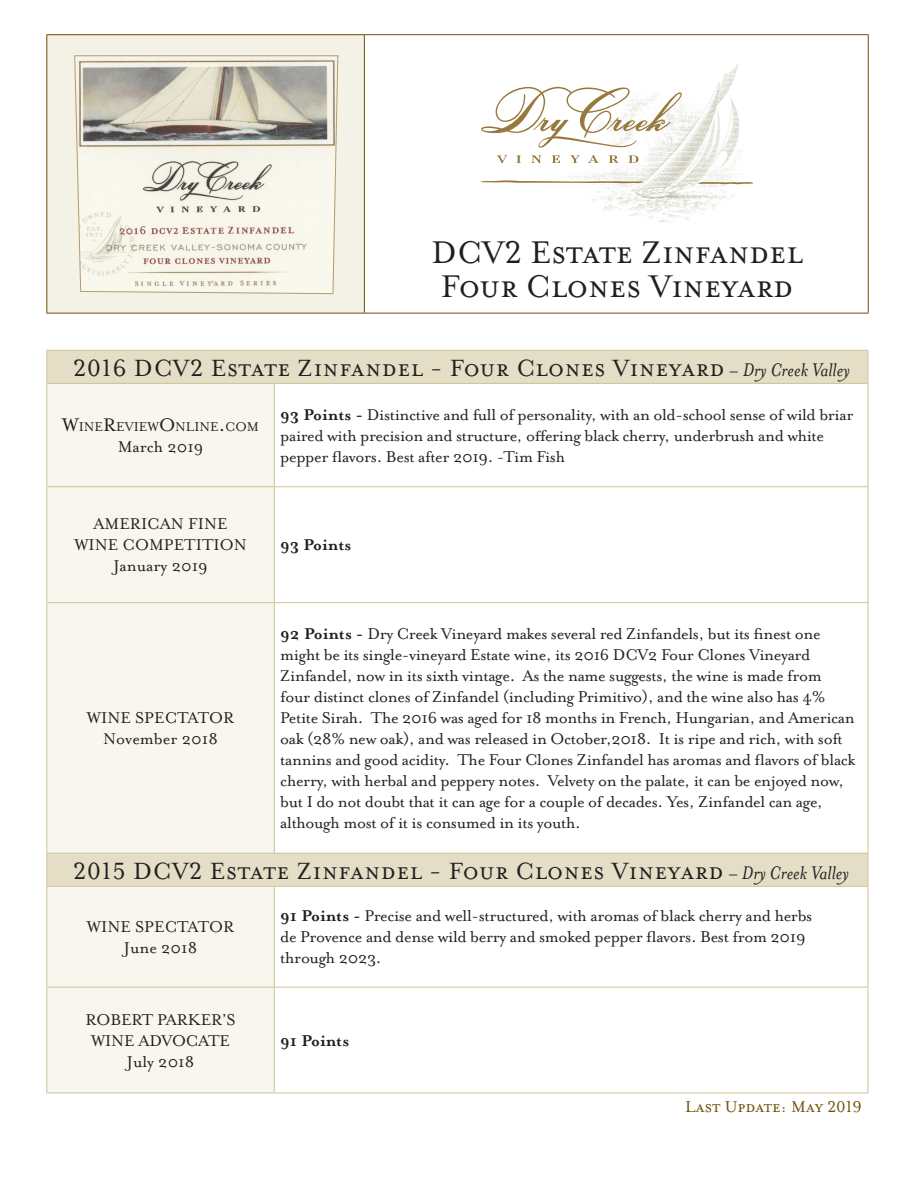
<style>
.page{position:relative;width:918px;height:1188px;background:#fff}
.page>*{position:absolute;margin:0;border:0;box-sizing:border-box;transform-origin:0 0}
.t1{font:36px/34.5px "Mrs Eaves Small Caps";color:#231f20}
.t2{font:27px "Mrs Eaves Small Caps";letter-spacing:.02em;color:#231f20}
.t3{font:18px/21px "Mrs Eaves Roman";letter-spacing:-.02em;color:#231f20}
.t4{font:18px/21px "Mrs Eaves Roman";color:#231f20;text-align:center}
.t5{font:18px "Mrs Eaves Small Caps";color:#6f4f06}
.t6{font:700 18px "Mrs Eaves";color:#231f20}
.t7{font:14.7px "Mrs Eaves Roman";color:#231f20}
.s1{font-family:"Mrs Eaves Roman";font-size:19.5px}
.s2{font-family:"Mrs Eaves";font-style:italic;font-size:21px}
.s3{font-size:21px}
.s4{font-family:"Mrs Eaves";font-weight:700}
</style>
<div class="page">
<div style="left:47px;top:35px;width:317px;height:278px;background:#f4f1e6"></div>
<hr style="left:46px;top:34px;width:318px;height:1px;background:#6f4f06">
<hr style="left:46px;top:35px;width:1px;height:278px;background:#6f4f06">
<hr style="left:364px;top:34px;width:505px;height:1px;background:#6f4f06">
<hr style="left:364px;top:35px;width:1px;height:278px;background:#6f4f06">
<hr style="left:868px;top:35px;width:1px;height:278px;background:#6f4f06">
<hr style="left:46px;top:313px;width:318px;height:1px;background:#6f4f06">
<hr style="left:364px;top:313px;width:505px;height:1px;background:#6f4f06">
<svg style="left:47px;top:351px;width:821px;height:535px"></svg>
<div style="left:47px;top:384px;width:227px;height:709px;background:#f7f6ef"></div>
<hr style="left:46px;top:350px;width:228px;height:1px;background:#cec397">
<hr style="left:46px;top:351px;width:1px;height:32px;background:#cec397">
<hr style="left:274px;top:350px;width:594px;height:1px;background:#cec397">
<hr style="left:868px;top:351px;width:1px;height:32px;background:#cec397">
<hr style="left:46px;top:383px;width:228px;height:1px;background:#cec397">
<hr style="left:46px;top:384px;width:1px;height:102px;background:#cec397">
<hr style="left:274px;top:383px;width:594px;height:1px;background:#cec397">
<hr style="left:274px;top:384px;width:1px;height:102px;background:#cec397">
<hr style="left:868px;top:384px;width:1px;height:102px;background:#cec397">
<hr style="left:46px;top:486px;width:228px;height:1px;background:#cec397">
<hr style="left:46px;top:487px;width:1px;height:115px;background:#cec397">
<hr style="left:274px;top:486px;width:594px;height:1px;background:#cec397">
<hr style="left:274px;top:487px;width:1px;height:115px;background:#cec397">
<hr style="left:868px;top:487px;width:1px;height:115px;background:#cec397">
<hr style="left:46px;top:602px;width:228px;height:1px;background:#cec397">
<hr style="left:46px;top:603px;width:1px;height:250px;background:#cec397">
<hr style="left:274px;top:602px;width:594px;height:1px;background:#cec397">
<hr style="left:274px;top:603px;width:1px;height:250px;background:#cec397">
<hr style="left:868px;top:603px;width:1px;height:250px;background:#cec397">
<hr style="left:46px;top:853px;width:228px;height:1px;background:#cec397">
<hr style="left:46px;top:854px;width:1px;height:32px;background:#cec397">
<hr style="left:274px;top:853px;width:594px;height:1px;background:#cec397">
<hr style="left:868px;top:854px;width:1px;height:32px;background:#cec397">
<hr style="left:46px;top:886px;width:228px;height:1px;background:#cec397">
<hr style="left:46px;top:887px;width:1px;height:100px;background:#cec397">
<hr style="left:274px;top:886px;width:594px;height:1px;background:#cec397">
<hr style="left:274px;top:887px;width:1px;height:100px;background:#cec397">
<hr style="left:868px;top:887px;width:1px;height:100px;background:#cec397">
<hr style="left:46px;top:987px;width:228px;height:1px;background:#cec397">
<hr style="left:46px;top:987px;width:1px;height:106px;background:#cec397">
<hr style="left:274px;top:987px;width:594px;height:1px;background:#cec397">
<hr style="left:274px;top:987px;width:1px;height:106px;background:#cec397">
<hr style="left:868px;top:987px;width:1px;height:106px;background:#cec397">
<hr style="left:46px;top:1093px;width:228px;height:1px;background:#cec397">
<hr style="left:274px;top:1093px;width:594px;height:1px;background:#cec397">
<svg style="left:74px;top:55px;width:264px;height:239px"></svg>
<img style="left:539px;top:64px;width:203px;height:159px">
<svg style="left:609px;top:155px;width:10px;height:8px"></svg>
<svg style="left:629px;top:155px;width:9px;height:8px"></svg>
<svg style="left:497px;top:155px;width:10px;height:8px"></svg>
<svg style="left:516px;top:155px;width:5px;height:8px"></svg>
<svg style="left:531px;top:155px;width:10px;height:8px"></svg>
<svg style="left:552px;top:155px;width:8px;height:8px"></svg>
<svg style="left:570px;top:155px;width:10px;height:8px"></svg>
<svg style="left:588px;top:155px;width:10px;height:8px"></svg>
<svg style="left:481px;top:87px;width:201px;height:62px"></svg>
<svg style="left:481px;top:180px;width:162px;height:3px"></svg>
<svg style="left:698px;top:182px;width:55px;height:2px"></svg>
<h1 class="t1" style="left:432px;top:235px;width:372px">DCV2 Estate Zinfandel<br>Four Clones Vineyard</h1>
<h2 class="t2" style="left:73px;top:354px;width:778px">2016 DCV2 Estate Zinfandel - Four Clones Vineyard <span class="s1">–</span> <span class="s2">Dry Creek Valley</span></h2>
<p class="t7" style="left:62px;top:419px;width:198px"><span class="s3">W</span>INE<span class="s3">R</span>EVIEW<span class="s3">O</span>NLINE<span class="s3">.</span>COM</p>
<p class="t4" style="left:118px;top:436px;width:87px">March 2019</p>
<p class="t3" style="left:280px;top:404px;width:575px"><span class="s4">93 Points -</span> Distinctive and full of personality, with an old-school sense of wild briar paired with precision and structure, offering black cherry, underbrush and white pepper flavors. Best after 2019. -Tim Fish</p>
<p class="t4" style="left:74px;top:514px;width:174px">AMERICAN FINE<br>WINE COMPETITION<br>January 2019</p>
<p class="t6" style="left:280px;top:535px;width:73px">93 Points</p>
<p class="t3" style="left:280px;top:623px;width:577px"><span class="s4">92 Points -</span> Dry Creek Vineyard makes several red Zinfandels, but its finest one might be its single-vineyard Estate wine, its 2016 DCV2 Four Clones Vineyard Zinfandel, now in its sixth vintage. As the name suggests, the wine is made from four distinct clones of Zinfandel (including Primitivo), and the wine also has 4% Petite Sirah. The 2016 was aged for 18 months in French, Hungarian, and American oak (28% new oak), and was released in October,2018. It is ripe and rich, with soft tannins and good acidity. The Four Clones Zinfandel has aromas and flavors of black cherry, with herbal and peppery notes. Velvety on the palate, it can be enjoyed now, but I do not doubt that it can age for a couple of decades. Yes, Zinfandel can age, although most of it is consumed in its youth.</p>
<h2 class="t2" style="left:73px;top:857px;width:777px">2015 DCV2 Estate Zinfandel - Four Clones Vineyard <span class="s1">–</span> <span class="s2">Dry Creek Valley</span></h2>
<p class="t4" style="left:87px;top:916px;width:149px">WINE SPECTATOR<br>June 2018</p>
<p class="t3" style="left:280px;top:906px;width:534px"><span class="s4">91 Points -</span> Precise and well-structured, with aromas of black cherry and herbs de Provence and dense wild berry and smoked pepper flavors. Best from 2019 through 2023.</p>
<p class="t4" style="left:87px;top:707px;width:149px">WINE SPECTATOR<br>November 2018</p>
<p class="t3" style="left:86px;top:1009px;width:151px;text-align:center">ROBERT PARKER’S<br>WINE ADVOCATE<br>July 2018</p>
<p class="t6" style="left:280px;top:1030px;width:71px">91 Points</p>
<p class="t5" style="left:685px;top:1096px;width:178px">Last Update: May 2019</p>
</div>
